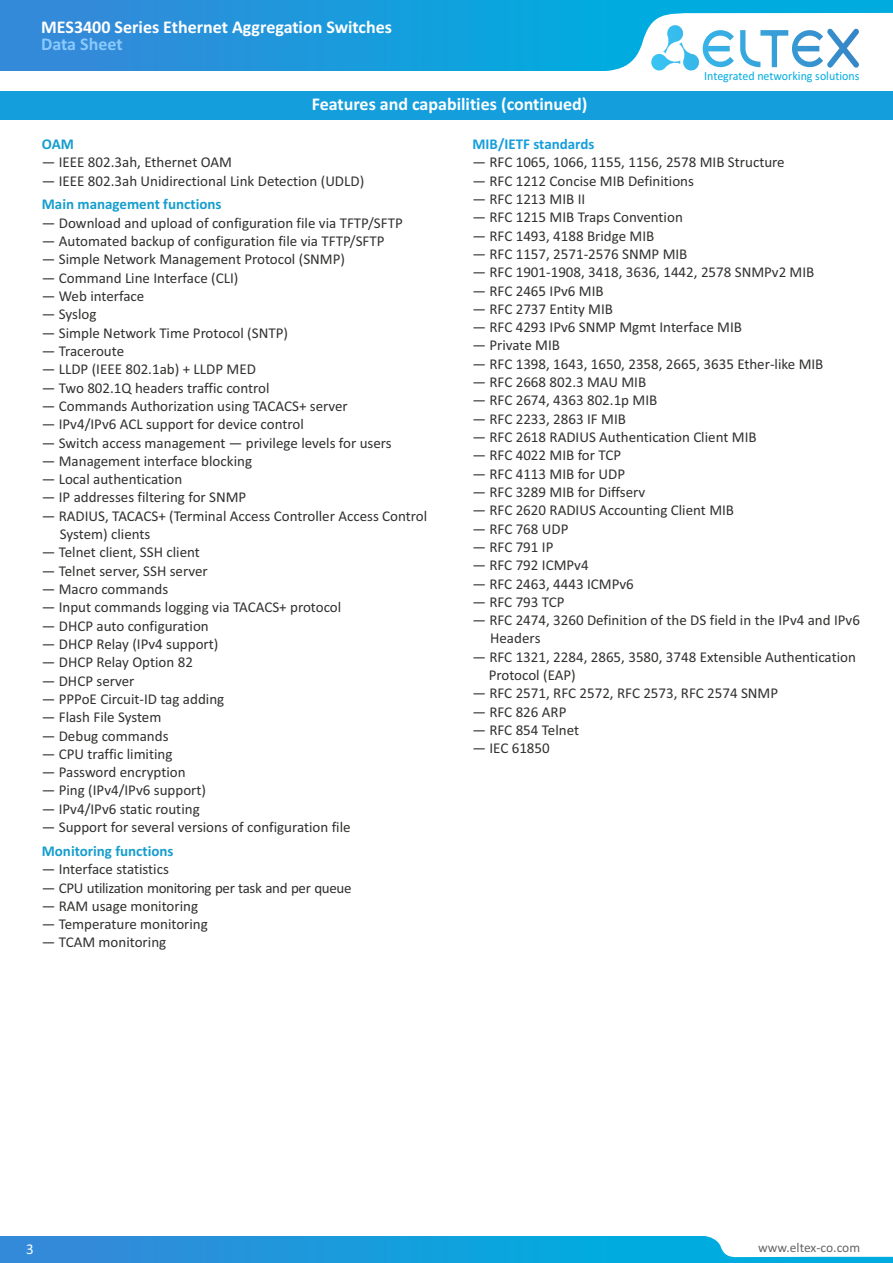
<style>
.page{position:relative;width:893px;height:1263px;background:#fff}
.page>*{position:absolute;margin:0;border:0;box-sizing:border-box;transform-origin:0 0}
.t1{font:700 18px "Calibri";color:#fff}
.t2{font:700 18px "Calibri";color:#8ac9fc}
.t3{font:15px/18.3px "Calibri";color:#313130}
.t4{font:700 15px "Calibri";color:#159ecd}
.t5{font:15px "Calibri";letter-spacing:-.025em;color:#313130}
.t6{font:700 15px "Calibri";color:#159edc}
.t7{font:15px "Calibri";color:#fff}
.t8{font:13.5px "Calibri";color:#666}
.t9{font:12.45px "Calibri";color:#00acdf;scale:.96 1}
</style>
<div class="page">
<div style="left:0;top:0;width:893px;height:71px;background:linear-gradient(to right,#3489d9,#00b4e0)"></div>
<svg style="left:589px;top:13px;width:304px;height:58px"></svg>
<div style="left:0;top:91px;width:893px;height:29px;background:#159edc"></div>
<div style="left:0;top:1236px;width:893px;height:27px;background:linear-gradient(to right,#3489d9,#00b4e0)"></div>
<svg style="left:703px;top:1236px;width:190px;height:21px"></svg>
<p class="t1" style="left:41px;top:19px;width:352px">MES3400 Series Ethernet Aggregation Switches</p>
<p class="t2" style="left:41px;top:37px;width:83px">Data Sheet</p>
<p class="t1" style="left:312px;top:97px;width:277px">Features and capabilities (continued)</p>
<p class="t9" style="left:704px;top:71px;width:163px">Integrated networking solutions</p>
<p class="t4" style="left:42px;top:138px;width:34px">OAM</p>
<p class="t3" style="left:42px;top:154px;width:192px">— IEEE 802.3ah, Ethernet OAM</p>
<p class="t3" style="left:42px;top:173px;width:324px">— IEEE 802.3ah Unidirectional Link Detection (UDLD)</p>
<p class="t4" style="left:42px;top:198px;width:181px">Main management functions</p>
<p class="t3" style="left:42px;top:215px;width:362px">— Download and upload of configuration file via TFTP/SFTP</p>
<p class="t3" style="left:42px;top:233px;width:344px">— Automated backup of configuration file via TFTP/SFTP</p>
<p class="t3" style="left:42px;top:251px;width:305px">— Simple Network Management Protocol (SNMP)</p>
<p class="t3" style="left:42px;top:270px;width:198px">— Command Line Interface (CLI)</p>
<p class="t3" style="left:42px;top:288px;width:104px">— Web interface</p>
<p class="t3" style="left:42px;top:306px;width:56px">— Syslog</p>
<p class="t3" style="left:42px;top:325px;width:248px">— Simple Network Time Protocol (SNTP)</p>
<p class="t3" style="left:42px;top:343px;width:84px">— Traceroute</p>
<p class="t3" style="left:42px;top:361px;width:216px">— LLDP (IEEE 802.1ab) + LLDP MED</p>
<p class="t3" style="left:42px;top:380px;width:229px">— Two 802.1Q headers traffic control</p>
<p class="t3" style="left:42px;top:398px;width:308px">— Commands Authorization using TACACS+ server</p>
<p class="t3" style="left:42px;top:416px;width:264px">— IPv4/IPv6 ACL support for device control</p>
<p class="t3" style="left:42px;top:435px;width:351px">— Switch access management — privilege levels for users</p>
<p class="t3" style="left:42px;top:453px;width:212px">— Management interface blocking</p>
<p class="t3" style="left:42px;top:471px;width:142px">— Local authentication</p>
<p class="t3" style="left:42px;top:489px;width:206px">— IP addresses filtering for SNMP</p>
<p class="t3" style="left:60px;top:508px;width:369px;text-indent:-18px">— RADIUS, TACACS+ (Terminal Access Controller Access Control<br>System) clients</p>
<p class="t3" style="left:42px;top:544px;width:160px">— Telnet client, SSH client</p>
<p class="t3" style="left:42px;top:563px;width:167px">— Telnet server, SSH server</p>
<p class="t3" style="left:42px;top:581px;width:128px">— Macro commands</p>
<p class="t3" style="left:42px;top:599px;width:301px">— Input commands logging via TACACS+ protocol</p>
<p class="t3" style="left:42px;top:618px;width:169px">— DHCP auto configuration</p>
<p class="t3" style="left:42px;top:636px;width:178px">— DHCP Relay (IРv4 support)</p>
<p class="t3" style="left:42px;top:654px;width:153px">— DHCP Relay Option 82</p>
<p class="t3" style="left:42px;top:673px;width:94px">— DHCP server</p>
<p class="t3" style="left:42px;top:691px;width:184px">— PPPoE Circuit-ID tag adding</p>
<p class="t3" style="left:42px;top:709px;width:121px">— Flash File System</p>
<p class="t3" style="left:42px;top:728px;width:128px">— Debug commands</p>
<p class="t3" style="left:42px;top:746px;width:132px">— CPU traffic limiting</p>
<p class="t3" style="left:42px;top:764px;width:145px">— Password encryption</p>
<p class="t3" style="left:42px;top:782px;width:166px">— Ping (IPv4/IPv6 support)</p>
<p class="t3" style="left:42px;top:801px;width:159px">— IPv4/IPv6 static routing</p>
<p class="t3" style="left:42px;top:819px;width:310px">— Support for several versions of configuration file</p>
<p class="t4" style="left:42px;top:845px;width:133px">Monitoring functions</p>
<p class="t3" style="left:42px;top:861px;width:129px">— Interface statistics</p>
<p class="t5" style="left:42px;top:881px;width:311px">— CPU utilization monitoring per task and per queue</p>
<p class="t3" style="left:42px;top:898px;width:158px">— RAM usage monitoring</p>
<p class="t3" style="left:42px;top:916px;width:168px">— Temperature monitoring</p>
<p class="t3" style="left:42px;top:934px;width:126px">— TCAM monitoring</p>
<p class="t6" style="left:472px;top:138px;width:123px">MIB/IETF standards</p>
<p class="t3" style="left:472px;top:154px;width:314px">— RFC 1065, 1066, 1155, 1156, 2578 MIB Structure</p>
<p class="t3" style="left:472px;top:173px;width:223px">— RFC 1212 Concise MIB Definitions</p>
<p class="t3" style="left:472px;top:191px;width:114px">— RFC 1213 MIB II</p>
<p class="t3" style="left:472px;top:209px;width:212px">— RFC 1215 MIB Traps Convention</p>
<p class="t3" style="left:472px;top:228px;width:183px">— RFC 1493, 4188 Bridge MIB</p>
<p class="t3" style="left:472px;top:246px;width:216px">— RFC 1157, 2571-2576 SNMP MIB</p>
<p class="t3" style="left:472px;top:264px;width:343px">— RFC 1901-1908, 3418, 3636, 1442, 2578 SNMPv2 MIB</p>
<p class="t3" style="left:472px;top:283px;width:133px">— RFC 2465 IPv6 MIB</p>
<p class="t3" style="left:472px;top:301px;width:142px">— RFC 2737 Entity MIB</p>
<p class="t3" style="left:472px;top:319px;width:271px">— RFC 4293 IPv6 SNMP Mgmt Interface MIB</p>
<p class="t3" style="left:472px;top:338px;width:89px">— Private MIB</p>
<p class="t3" style="left:472px;top:356px;width:352px">— RFC 1398, 1643, 1650, 2358, 2665, 3635 Ether-like MIB</p>
<p class="t3" style="left:472px;top:374px;width:175px">— RFC 2668 802.3 MAU MIB</p>
<p class="t3" style="left:472px;top:392px;width:186px">— RFC 2674, 4363 802.1p MIB</p>
<p class="t3" style="left:472px;top:411px;width:155px">— RFC 2233, 2863 IF MIB</p>
<p class="t3" style="left:472px;top:429px;width:286px">— RFC 2618 RADIUS Authentication Client MIB</p>
<p class="t3" style="left:472px;top:447px;width:150px">— RFC 4022 MIB for TCP</p>
<p class="t3" style="left:472px;top:466px;width:154px">— RFC 4113 MIB for UDP</p>
<p class="t3" style="left:472px;top:484px;width:174px">— RFC 3289 MIB for Diffserv</p>
<p class="t3" style="left:472px;top:502px;width:263px">— RFC 2620 RADIUS Accounting Client MIB</p>
<p class="t3" style="left:472px;top:521px;width:98px">— RFC 768 UDP</p>
<p class="t3" style="left:472px;top:539px;width:82px">— RFC 791 IP</p>
<p class="t3" style="left:472px;top:557px;width:118px">— RFC 792 ICMPv4</p>
<p class="t3" style="left:472px;top:576px;width:163px">— RFC 2463, 4443 ICMPv6</p>
<p class="t3" style="left:472px;top:594px;width:94px">— RFC 793 TCP</p>
<p class="t3" style="left:490px;top:612px;width:371px;text-indent:-18px">— RFC 2474, 3260 Definition of the DS field in the IPv4 and IPv6<br>Headers</p>
<p class="t3" style="left:489px;top:649px;width:369px;text-indent:-16px">— RFC 1321, 2284, 2865, 3580, 3748 Extensible Authentication<br>Protocol (EAP)</p>
<p class="t3" style="left:472px;top:685px;width:307px">— RFC 2571, RFC 2572, RFC 2573, RFC 2574 SNMP</p>
<p class="t3" style="left:472px;top:704px;width:96px">— RFC 826 ARP</p>
<p class="t3" style="left:472px;top:722px;width:108px">— RFC 854 Telnet</p>
<p class="t3" style="left:472px;top:740px;width:79px">— IEC 61850</p>
<p class="t7" style="left:26px;top:1242px;width:9px">3</p>
<p class="t8" style="left:758px;top:1242px;width:103px">www.eltex-co.com</p>
</div>
